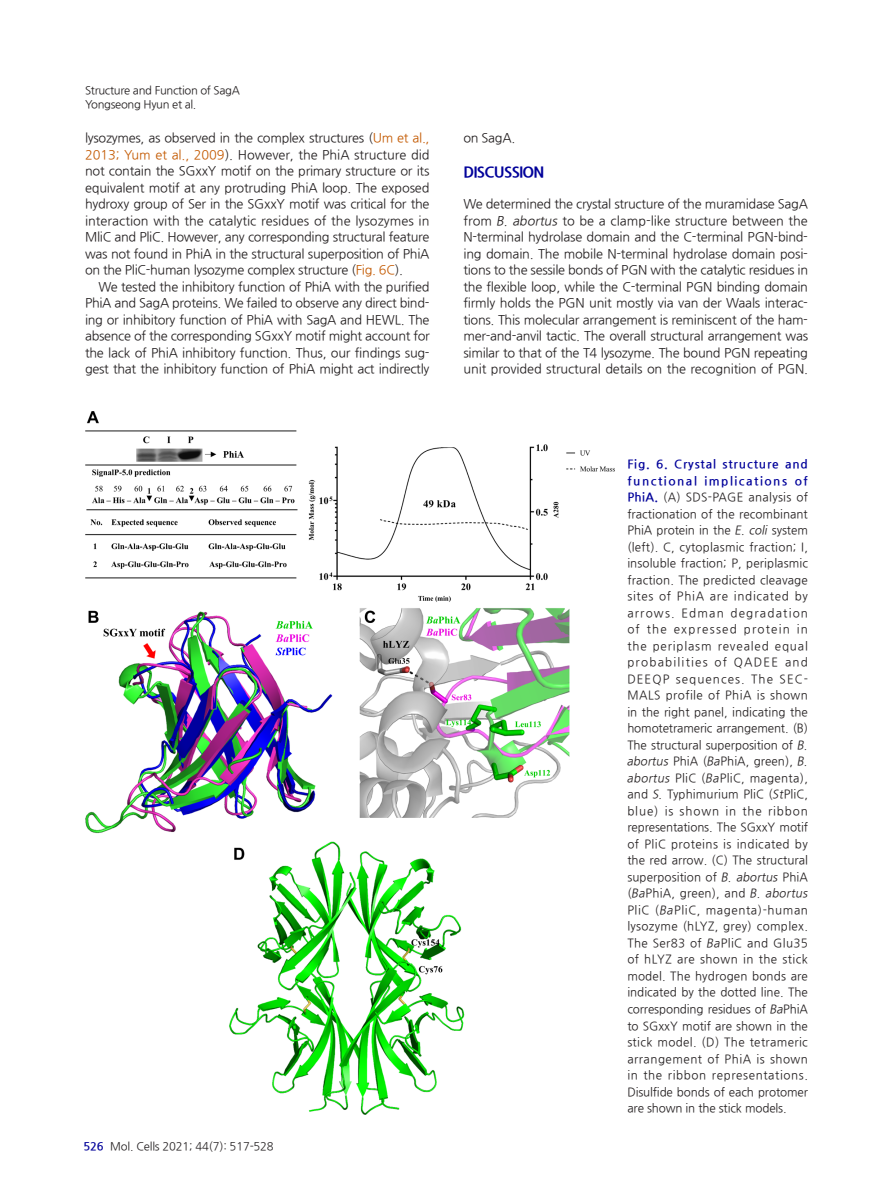
<style>
.page{position:relative;width:893px;height:1191px;background:#fff}
.page>*{position:absolute;margin:0;border:0;box-sizing:border-box;transform-origin:0 0}
.서론_1st{font:800 15px "Nanum Gothic";letter-spacing:-.04em;color:#00009a}
.본문{font:12.75px/16.5px "Nanum Gothic";letter-spacing:-.02em;color:#231f20;text-align:justify}
.그림설명{font:12px/16.5px "Nanum Gothic";letter-spacing:.015em;color:#231f20}
.t1{font:11.25px/13.5px "Nanum Gothic";letter-spacing:-.025em;color:#231f20}
.s1{color:#c35900}
.s2{font-weight:700;color:#00009a}
.s3{font-style:italic}
</style>
<div class="page">
<img style="left:85px;top:411px;width:529px;height:703px">
<p class="t1" style="left:85px;top:84px;width:156px">Structure and Function of SagA<br>Yongseong Hyun et al.</p>
<p class="본문" style="left:85px;top:130px;width:346px">lysozymes, as observed in the complex structures (<span class="s1">Um et al., 2013; Yum et al., 2009</span>). However, the PhiA structure did not contain the SGxxY motif on the primary structure or its equivalent motif at any protruding PhiA loop. The exposed hydroxy group of Ser in the SGxxY motif was critical for the interaction with the catalytic residues of the lysozymes in MliC and PliC. However, any corresponding structural feature was not found in PhiA in the structural superposition of PhiA on the PliC-human lysozyme complex structure (<span class="s1">Fig. 6C</span>).</p>
<p class="본문" style="left:85px;top:278px;width:346px;text-indent:14px">We tested the inhibitory function of PhiA with the purified PhiA and SagA proteins. We failed to observe any direct bind&shy;ing or inhibitory function of PhiA with SagA and HEWL. The absence of the corresponding SGxxY motif might account for the lack of PhiA inhibitory function. Thus, our findings sug&shy;gest that the inhibitory function of PhiA might act indirectly</p>
<p class="t1" style="left:83px;top:1139px;width:192px"><span class="s2">526</span> Mol. Cells 2021; 44(7): 517-528</p>
<p class="본문" style="left:463px;top:130px;width:53px">on SagA.</p>
<p class="서론_1st" style="left:463px;top:164px;width:82px">DISCUSSION</p>
<p class="본문" style="left:463px;top:196px;width:346px">We determined the crystal structure of the muramidase SagA from <span class="s3">B. abortus</span> to be a clamp-like structure between the N-terminal hydrolase domain and the C-terminal PGN-bind&shy;ing domain. The mobile N-terminal hydrolase domain posi&shy;tions to the sessile bonds of PGN with the catalytic residues in the flexible loop, while the C-terminal PGN binding domain firmly holds the PGN unit mostly via van der Waals interac&shy;tions. This molecular arrangement is reminiscent of the ham&shy;mer-and-anvil tactic. The overall structural arrangement was similar to that of the T4 lysozyme. The bound PGN repeating unit provided structural details on the recognition of PGN.</p>
<p class="그림설명" style="left:627px;top:456px;width:184px"><span class="s2">Fig. 6. Crystal structure and functional implications of<br>PhiA.</span> (A) SDS-PAGE analysis of fractionation of the recombinant<br>PhiA protein in the <span class="s3">E. coli</span> system (left). C, cytoplasmic fraction; I, insoluble fraction; P, periplasmic fraction. The predicted cleavage sites of PhiA are indicated by arrows. Edman degradation of the expressed protein in the periplasm revealed equal probabilities of QADEE and<br>DEEQP sequences. The SEC-<br>MALS profile of PhiA is shown in the right panel, indicating the homotetrameric arrangement. (B)<br>The structural superposition of <span class="s3">B. abortus</span> PhiA (<span class="s3">Ba</span>PhiA, green), <span class="s3">B. abortus</span> PliC (<span class="s3">Ba</span>PliC, magenta), and <span class="s3">S.</span> Typhimurium PliC (<span class="s3">St</span>PliC, blue) is shown in the ribbon representations. The SGxxY motif of PliC proteins is indicated by the red arrow. (C) The structural superposition of <span class="s3">B. abortus</span> PhiA (<span class="s3">Ba</span>PhiA, green), and <span class="s3">B. abortus<br></span>PliC (<span class="s3">Ba</span>PliC, magenta)-human lysozyme (hLYZ, grey) complex.<br>The Ser83 of <span class="s3">Ba</span>PliC and Glu35 of hLYZ are shown in the stick model. The hydrogen bonds are indicated by the dotted line. The corresponding residues of <span class="s3">Ba</span>PhiA to SGxxY motif are shown in the stick model. (D) The tetrameric arrangement of PhiA is shown in the ribbon representations.<br>Disulfide bonds of each protomer are shown in the stick models.</p>
</div>
